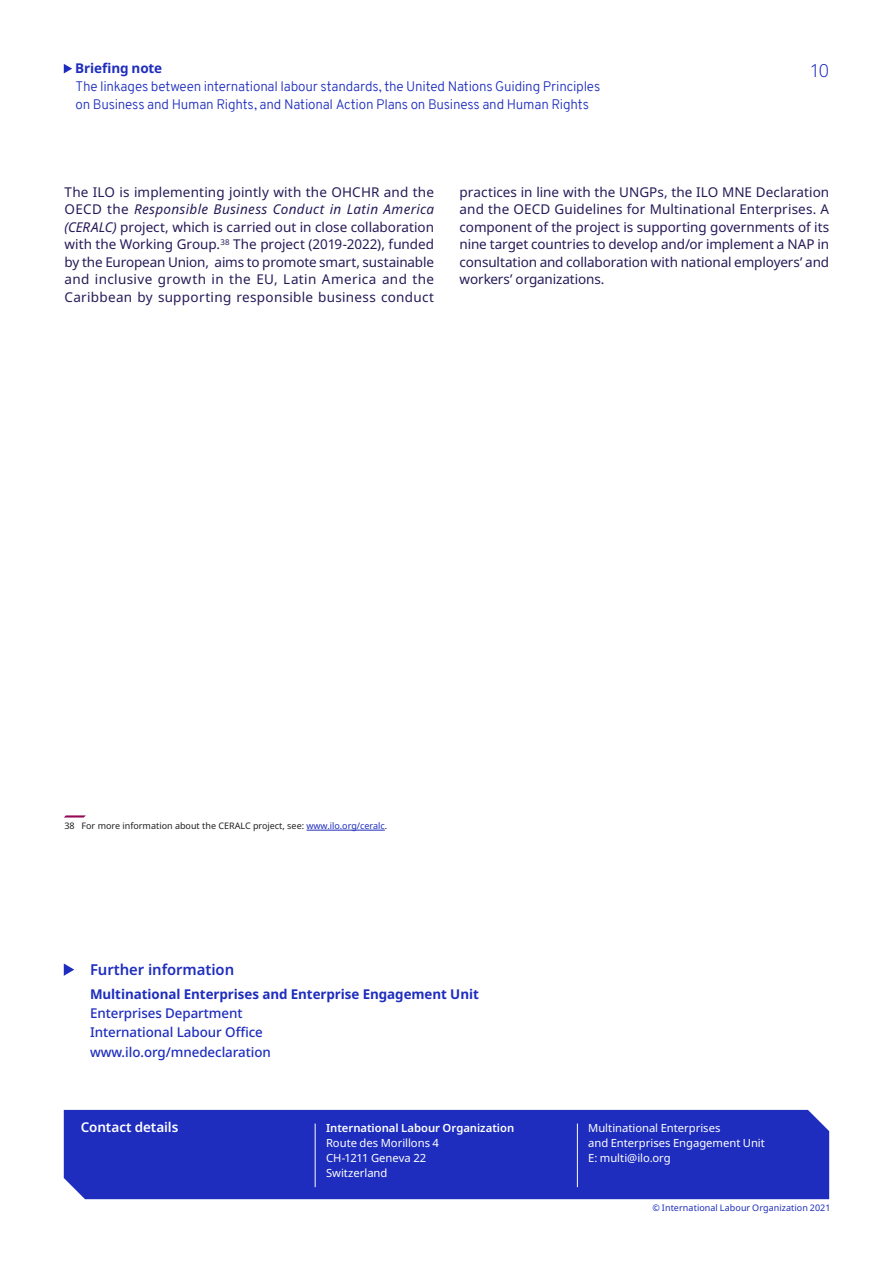
<style>
.page{position:relative;width:893px;height:1263px;background:#fff}
.page>*{position:absolute;margin:0;border:0;box-sizing:border-box;transform-origin:0 0}
.t1{font:300 18px "Noto Sans";color:#1e2dbe}
.txt_box{font:600 15px "Noto Sans";letter-spacing:-.005em;color:#1e2dbe}
.Briefing_A4_-_Body{font:13.5px/17.5px "Noto Sans";letter-spacing:.01em;color:#271a58;text-align:justify}
.t2{font:300 13.5px/18px "Overpass";letter-spacing:-.015em;color:#1e2dbe}
.txt_box-2{font:500 13.5px "Noto Sans";letter-spacing:-.005em;color:#1e2dbe}
.txt_box-3{font:700 13.5px "Noto Sans";letter-spacing:-.005em;color:#1e2dbe}
.Briefing_A4_-_Body-2{font:600 13.5px "Noto Sans";letter-spacing:-.01em;color:#fff}
.Briefing_A4_-_contac{font:11.25px/15px "Noto Sans";color:#fff}
.Briefing_A4_-_contac-2{font:600 11.25px "Noto Sans";letter-spacing:-.005em;color:#fff}
.note{font:9px "Noto Sans";color:#231f20}
.Briefing_A4_-_contac-3{font:9px "Noto Sans";letter-spacing:.005em;color:#1e2dbe}
.s1{font-style:italic}
.s2{color:#1e2dbe}
</style>
<div class="page">
<svg style="left:64px;top:64px;width:8px;height:9px"></svg>
<svg style="left:64px;top:963px;width:10px;height:13px"></svg>
<div style="left:64px;top:1110px;width:765px;height:89px;background:#1e2dbe"></div>
<hr style="left:577px;top:1123px;width:1px;height:64px;background:#fff">
<hr style="left:315px;top:1123px;width:1px;height:64px;background:#fff">
<hr style="left:306px;top:830px;width:79px;height:1px;background:#1e2dbe">
<svg style="left:64px;top:815px;width:22px;height:2px"></svg>
<p class="txt_box-3" style="left:75px;top:59px;width:89px">Briefing note</p>
<p class="t2" style="left:76px;top:78px;width:526px">The linkages between international labour standards, the United Nations Guiding Principles on Business and Human Rights, and National Action Plans on Business and Human Rights</p>
<h1 class="t1" style="left:810px;top:57px;width:21px">10</h1>
<p class="Briefing_A4_-_Body" style="left:65px;top:183px;width:371px">The ILO is implementing jointly with the OHCHR and the OECD the <span class="s1">Responsible Business Conduct in Latin America (CERALC)</span> project, which is carried out in close collaboration with the Working Group.<sup>38</sup> The project (2019-2022), funded by the European Union, aims to promote smart, sustainable and inclusive growth in the EU, Latin America and the Caribbean by supporting responsible business conduct</p>
<p class="Briefing_A4_-_Body" style="left:460px;top:183px;width:371px">practices in line with the UNGPs, the ILO MNE Declaration and the OECD Guidelines for Multinational Enterprises. A component of the project is supporting governments of its nine target countries to develop and/or implement a NAP in consultation and collaboration with national employers’ and workers’ organizations.</p>
<p class="note" style="left:65px;top:820px;width:324px">38 For more information about the CERALC project, see: <span class="s2">www.ilo.org/ceralc</span>.</p>
<p class="txt_box" style="left:90px;top:959px;width:146px">Further information</p>
<p class="txt_box-3" style="left:90px;top:984px;width:390px">Multinational Enterprises and Enterprise Engagement Unit</p>
<p class="txt_box-2" style="left:90px;top:1004px;width:154px">Enterprises Department</p>
<p class="txt_box-2" style="left:90px;top:1023px;width:174px">International Labour Office</p>
<p class="txt_box-2" style="left:90px;top:1042px;width:182px">www.ilo.org/mnedeclaration</p>
<p class="Briefing_A4_-_Body-2" style="left:81px;top:1118px;width:99px">Contact details</p>
<p class="Briefing_A4_-_contac-2" style="left:326px;top:1119px;width:190px">International Labour Organization</p>
<p class="Briefing_A4_-_contac" style="left:326px;top:1135px;width:114px">Route des Morillons 4<br>CH-1211 Geneva 22<br>Switzerland</p>
<p class="Briefing_A4_-_contac" style="left:588px;top:1120px;width:178px">Multinational Enterprises<br>and Enterprises Engagement Unit<br>E: multi@ilo.org</p>
<p class="Briefing_A4_-_contac-3" style="left:652px;top:1201px;width:179px">© International Labour Organization 2021</p>
</div>
